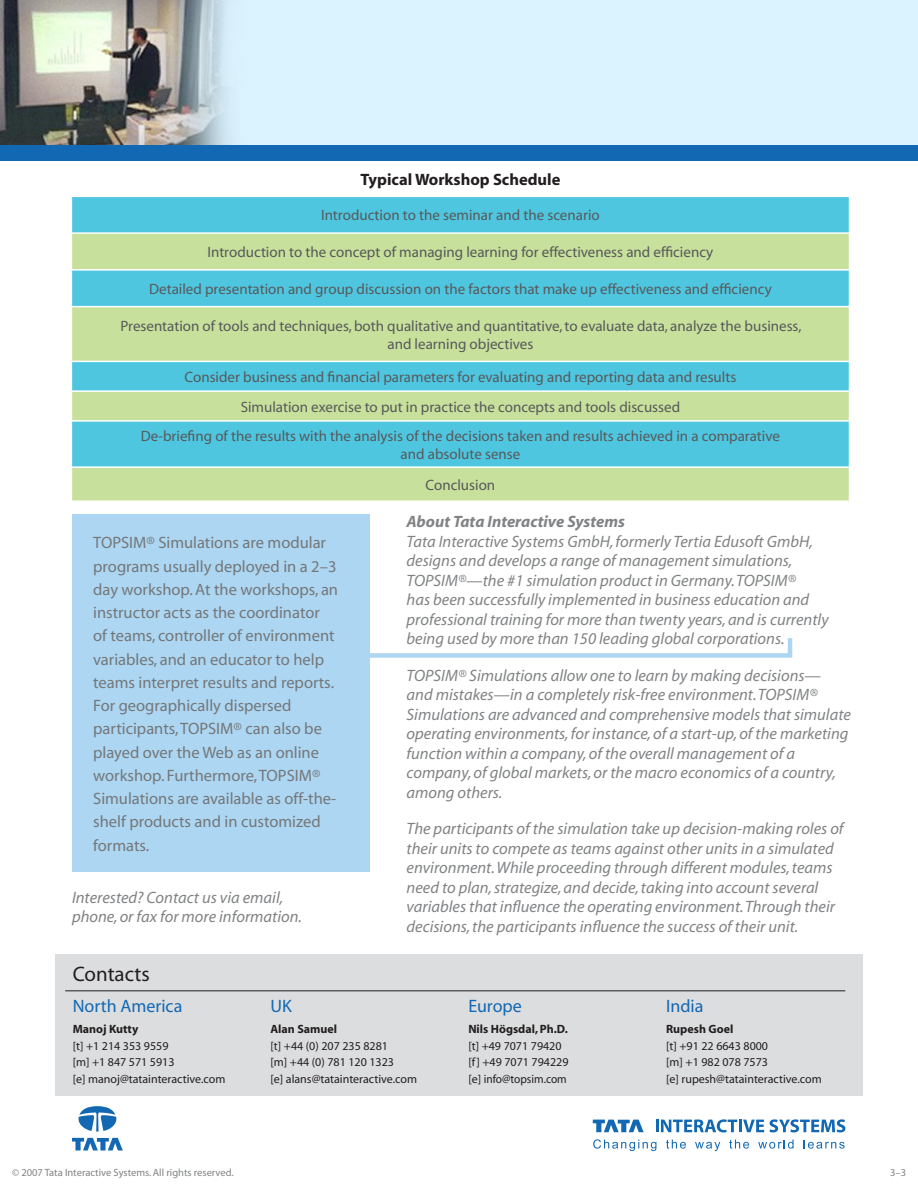
<style>
.page{position:relative;width:918px;height:1188px;background:#fff}
.page>*{position:absolute;margin:0;border:0;box-sizing:border-box;transform-origin:0 0}
.t1{font:21px "Myriad";color:#221e1f}
.t2{font:18px "Myriad";color:#1268b3}
.t3{font:italic 16.5px/19.5px "Myriad";color:#808284}
.t4{font:16.5px/23.2px "Myriad";color:#757779}
.t5{font:italic 700 16.5px "Myriad";color:#808284}
.t6{font:700 16.5px "Myriad";color:#221e1f}
.t7{font:15px/18px "Myriad";color:#58595b;text-align:center}
.t8{font:12px/16.5px "Myriad";color:#221e1f}
.t9{font:10.5px "Myriad";color:#808284}
.s1{font-weight:700}
</style>
<div class="page">
<img style="left:0;top:0;width:918px;height:145px">
<div style="left:0;top:145px;width:918px;height:16px;background:#1268b3"></div>
<div style="left:72px;top:197px;width:777px;height:193px;background:#4ec6e0"></div>
<svg style="left:72px;top:234px;width:777px;height:127px;background:#a5d8af"></svg>
<svg style="left:72px;top:392px;width:777px;height:108px;background:#93d5b8"></svg>
<hr style="left:71px;top:232px;width:779px;height:2px;background:#fff">
<hr style="left:71px;top:269px;width:779px;height:2px;background:#fff">
<hr style="left:71px;top:306px;width:779px;height:1px;background:#fff">
<hr style="left:71px;top:361px;width:779px;height:1px;background:#fff">
<hr style="left:71px;top:420px;width:779px;height:2px;background:#fff">
<hr style="left:71px;top:466px;width:779px;height:2px;background:#fff">
<div style="left:55px;top:955px;width:807px;height:141px;background:#dcddde"></div>
<hr style="left:65px;top:990px;width:780px;height:1px;background:#221e1f">
<div style="left:72px;top:515px;width:298px;height:357px;background:#acd6f2"></div>
<div style="left:336px;top:653px;width:456px;height:5px;background:#acd6f2"></div>
<hr style="left:788px;top:638px;width:4px;height:16px;background:#acd6f2">
<svg style="left:72px;top:1138px;width:51px;height:12px"></svg>
<svg style="left:79px;top:1106px;width:37px;height:26px"></svg>
<svg style="left:593px;top:1139px;width:63px;height:12px"></svg>
<svg style="left:666px;top:1140px;width:20px;height:9px"></svg>
<svg style="left:695px;top:1142px;width:25px;height:9px"></svg>
<svg style="left:729px;top:1140px;width:20px;height:9px"></svg>
<svg style="left:758px;top:1140px;width:36px;height:9px"></svg>
<svg style="left:804px;top:1140px;width:41px;height:9px"></svg>
<svg style="left:593px;top:1120px;width:51px;height:12px"></svg>
<svg style="left:656px;top:1119px;width:189px;height:13px"></svg>
<p class="t6" style="left:360px;top:171px;width:202px">Typical Workshop Schedule</p>
<p class="t7" style="left:321px;top:207px;width:280px">Introduction to the seminar and the scenario</p>
<p class="t7" style="left:208px;top:244px;width:507px">Introduction to the concept of managing learning for effectiveness and efficiency</p>
<p class="t7" style="left:149px;top:281px;width:624px">Detailed presentation and group discussion on the factors that make up effectiveness and efficiency</p>
<p class="t7" style="left:120px;top:317px;width:682px">Presentation of tools and techniques, both qualitative and quantitative, to evaluate data, analyze the business, and learning objectives</p>
<p class="t7" style="left:185px;top:369px;width:553px">Consider business and financial parameters for evaluating and reporting data and results</p>
<p class="t7" style="left:241px;top:398px;width:441px">Simulation exercise to put in practice the concepts and tools discussed</p>
<p class="t7" style="left:141px;top:427px;width:641px">De-briefing of the results with the analysis of the decisions taken and results achieved in a comparative and absolute sense</p>
<p class="t7" style="left:426px;top:476px;width:71px">Conclusion</p>
<p class="t4" style="left:93px;top:532px;width:246px">TOPSIM® Simulations are modular programs usually deployed in a 2–3 day workshop. At the workshops, an instructor acts as the coordinator<br>of teams, controller of environment variables, and an educator to help teams interpret results and reports.<br>For geographically dispersed participants, TOPSIM® can also be played over the Web as an online workshop. Furthermore, TOPSIM®<br>Simulations are available as off-the&shy;shelf products and in customized formats.</p>
<p class="t3" style="left:72px;top:888px;width:232px">Interested? Contact us via email, phone, or fax for more information.</p>
<p class="t1" style="left:73px;top:963px;width:79px">Contacts</p>
<p class="t5" style="left:407px;top:513px;width:220px">About Tata Interactive Systems</p>
<p class="t3" style="left:407px;top:532px;width:424px">Tata Interactive Systems GmbH, formerly Tertia Edusoft GmbH, designs and develops a range of management simulations, TOPSIM®—the #1 simulation product in Germany. TOPSIM®<br>has been successfully implemented in business education and professional training for more than twenty years, and is currently being used by more than 150 leading global corporations.</p>
<p class="t3" style="left:407px;top:666px;width:446px">TOPSIM® Simulations allow one to learn by making decisions— and mistakes—in a completely risk-free environment. TOPSIM® Simulations are advanced and comprehensive models that simulate operating environments, for instance, of a start-up, of the marketing function within a company, of the overall management of a company, of global markets, or the macro economics of a country, among others.</p>
<p class="t3" style="left:407px;top:820px;width:439px">The participants of the simulation take up decision-making roles of their units to compete as teams against other units in a simulated environment. While proceeding through different modules, teams need to plan, strategize, and decide, taking into account several variables that influence the operating environment. Through their decisions, the participants influence the success of their unit.</p>
<p class="t2" style="left:73px;top:997px;width:111px">North America</p>
<p class="t8" style="left:73px;top:1021px;width:154px"><span class="s1">Manoj Kutty<br></span>[t] +1 214 353 9559<br>[m] +1 847 571 5913<br>[e] manoj@tatainteractive.com</p>
<p class="t2" style="left:271px;top:997px;width:23px">UK</p>
<p class="t8" style="left:271px;top:1021px;width:148px"><span class="s1">Alan Samuel<br></span>[t] +44 (0) 207 235 8281<br>[m] +44 (0) 781 120 1323<br>[e] alans@tatainteractive.com</p>
<p class="t2" style="left:468px;top:997px;width:55px">Europe</p>
<p class="t8" style="left:468px;top:1021px;width:102px"><span class="s1">Nils Högsdal, Ph.D. </span>[t] +49 7071 79420 [f] +49 7071 794229 [e] info@topsim.com</p>
<p class="t2" style="left:666px;top:997px;width:39px">India</p>
<p class="t8" style="left:666px;top:1021px;width:157px"><span class="s1">Rupesh Goel<br></span>[t] +91 22 6643 8000<br>[m] +1 982 078 7573<br>[e] rupesh@tatainteractive.com</p>
<p class="t9" style="left:12px;top:1167px;width:223px">© 2007 Tata Interactive Systems. All rights reserved.</p>
<p class="t9" style="left:890px;top:1167px;width:18px">3–3</p>
</div>
